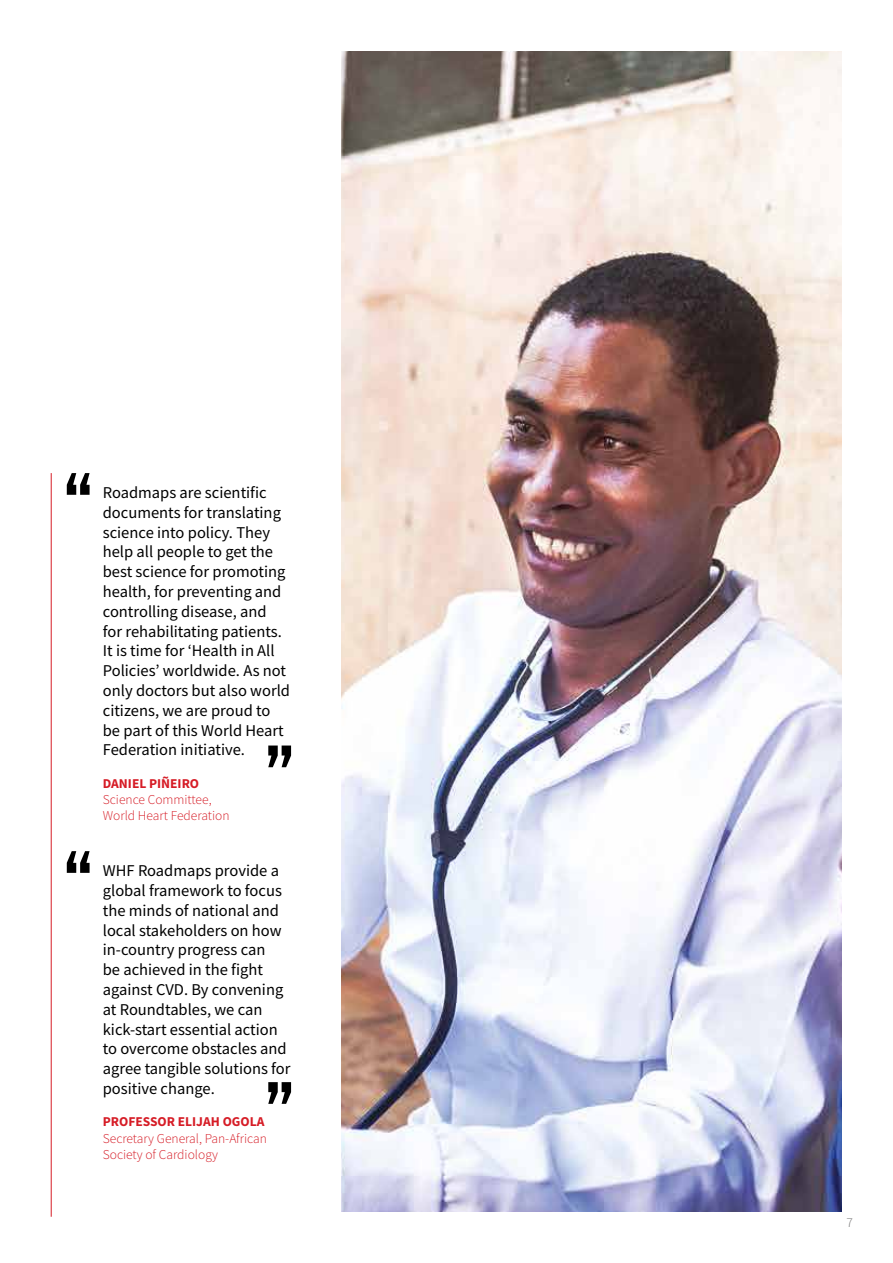
<style>
.page{position:relative;width:893px;height:1263px;background:#fff}
.page>*{position:absolute;margin:0;border:0;box-sizing:border-box;transform-origin:0 0}
.t1{font:90px "League Gothic";color:#000}
.t2{font:16.5px/19.8px "Source Sans Pro";color:#000}
.t3{font:300 13.5px/16.2px "Source Sans Pro";color:#d61c26}
.t4{font:700 13.5px "Source Sans Pro";color:#d61c26}
.t5{font:300 13.5px "Source Sans Pro";color:#747373}
</style>
<div class="page">
<img style="left:342px;top:51px;width:500px;height:1161px">
<hr style="left:51px;top:473px;width:1px;height:744px;background:#d61c26">
<h1 class="t1" style="left:64px;top:454px;width:29px">“</h1>
<h1 class="t1" style="left:64px;top:832px;width:29px">“</h1>
<p class="t2" style="left:103px;top:483px;width:189px">Roadmaps are scientific documents for translating science into policy. They help all people to get the best science for promoting health, for preventing and controlling disease, and<br>for rehabilitating patients.<br>It is time for ‘Health in All<br>Policies’ worldwide. As not only doctors but also world citizens, we are proud to be part of this World Heart<br>Federation initiative.</p>
<p class="t4" style="left:103px;top:774px;width:98px">DANIEL PIÑEIRO</p>
<p class="t3" style="left:103px;top:791px;width:128px">Science Committee,<br>World Heart Federation</p>
<h1 class="t1" style="left:293px;top:787px;width:29px;rotate:-180deg">“</h1>
<p class="t2" style="left:103px;top:861px;width:189px">WHF Roadmaps provide a global framework to focus the minds of national and local stakeholders on how in-country progress can<br>be achieved in the fight against CVD. By convening at Roundtables, we can kick-start essential action to overcome obstacles and agree tangible solutions for positive change.</p>
<p class="t4" style="left:103px;top:1113px;width:163px">PROFESSOR ELIJAH OGOLA</p>
<p class="t3" style="left:103px;top:1130px;width:166px">Secretary General, Pan-African<br>Society of Cardiology</p>
<h1 class="t1" style="left:293px;top:1123px;width:29px;rotate:-180deg">“</h1>
<p class="t5" style="left:846px;top:1214px;width:8px">7</p>
</div>
